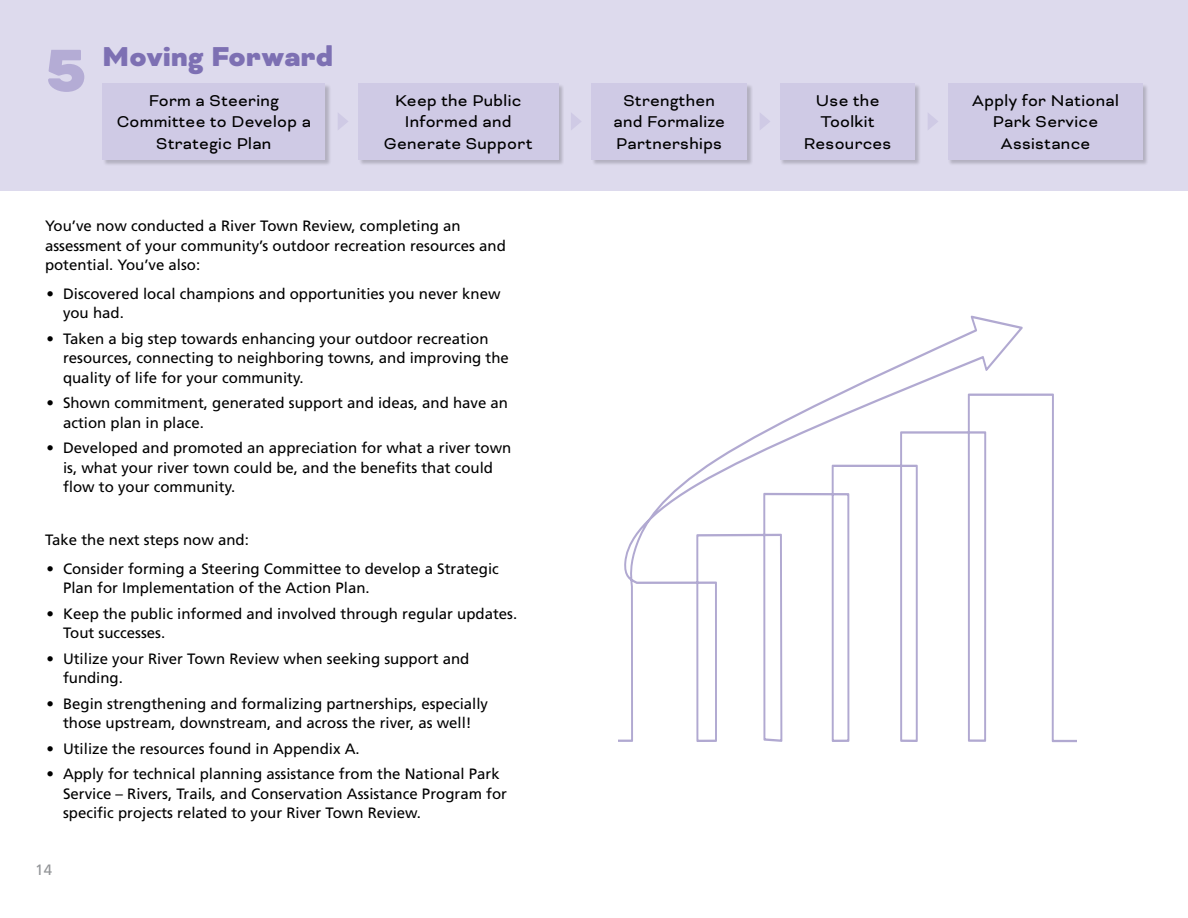
<style>
.page{position:relative;width:1188px;height:918px;background:#fff}
.page>*{position:absolute;margin:0;border:0;box-sizing:border-box;transform-origin:0 0}
.t1{font:900 69px "Bicyclette";color:#b4acd5}
.Flowchart_Step_Title{font:900 31.5px "Bicyclette";letter-spacing:.01em;color:#7d70b3}
.Flowchart_Substeps_H{font:18px/21.6px "Bicyclette";letter-spacing:.02em;color:#000;text-align:center}
.t2{font:15px/19.5px "Frutiger LT Std";color:#000}
.t3{font:15px "Frutiger LT Std";color:#939598}
</style>
<div class="page">
<div style="left:0;top:0;width:1188px;height:190px;background:#dddaed"></div>
<div style="left:103px;top:83px;width:228px;height:83px;background:#000;opacity:.19"></div>
<div style="left:103px;top:83px;width:222px;height:77px;background:#cfcae5"></div>
<div style="left:359px;top:84px;width:205px;height:82px;background:#000;opacity:.19"></div>
<div style="left:358px;top:83px;width:200px;height:77px;background:#cfcae5"></div>
<div style="left:780px;top:84px;width:141px;height:82px;background:#000;opacity:.19"></div>
<div style="left:780px;top:83px;width:135px;height:77px;background:#cfcae5"></div>
<div style="left:949px;top:84px;width:200px;height:82px;background:#000;opacity:.19"></div>
<div style="left:948px;top:83px;width:195px;height:77px;background:#cfcae5"></div>
<svg style="left:338px;top:113px;width:10px;height:17px"></svg>
<div style="left:591px;top:84px;width:162px;height:82px;background:#000;opacity:.19"></div>
<div style="left:591px;top:83px;width:156px;height:77px;background:#cfcae5"></div>
<svg style="left:760px;top:113px;width:10px;height:17px"></svg>
<svg style="left:571px;top:113px;width:10px;height:17px"></svg>
<svg style="left:928px;top:113px;width:10px;height:17px"></svg>
<svg style="left:618px;top:316px;width:459px;height:426px"></svg>
<p class="t1" style="left:46px;top:30px;width:42px">5</p>
<p class="Flowchart_Step_Title" style="left:103px;top:38px;width:232px">Moving Forward</p>
<p class="Flowchart_Substeps_H" style="left:117px;top:90px;width:196px">Form a Steering<br>Committee to Develop a<br>Strategic Plan</p>
<p class="Flowchart_Substeps_H" style="left:384px;top:90px;width:150px">Keep the Public<br>Informed and<br>Generate Support</p>
<p class="Flowchart_Substeps_H" style="left:804px;top:90px;width:89px">Use the<br>Toolkit<br>Resources</p>
<p class="Flowchart_Substeps_H" style="left:972px;top:90px;width:148px">Apply for National<br>Park Service<br>Assistance</p>
<p class="Flowchart_Substeps_H" style="left:613px;top:90px;width:113px">Strengthen and Formalize<br>Partnerships</p>
<p class="t2" style="left:45px;top:216px;width:462px">You’ve now conducted a River Town Review, completing an assessment of your community’s outdoor recreation resources and potential. You’ve also:</p>
<p class="t2" style="left:63px;top:284px;width:439px;text-indent:-16px">• Discovered local champions and opportunities you never knew you had.</p>
<p class="t2" style="left:63px;top:329px;width:447px;text-indent:-16px">• Taken a big step towards enhancing your outdoor recreation resources, connecting to neighboring towns, and improving the quality of life for your community.</p>
<p class="t2" style="left:63px;top:393px;width:447px;text-indent:-16px">• Shown commitment, generated support and ideas, and have an action plan in place.</p>
<p class="t2" style="left:63px;top:438px;width:450px;text-indent:-16px">• Developed and promoted an appreciation for what a river town is, what your river town could be, and the benefits that could flow to your community.</p>
<p class="t2" style="left:45px;top:530px;width:205px">Take the next steps now and:</p>
<p class="t2" style="left:63px;top:559px;width:437px;text-indent:-16px">• Consider forming a Steering Committee to develop a Strategic<br>Plan for Implementation of the Action Plan.</p>
<p class="t2" style="left:63px;top:604px;width:456px;text-indent:-16px">• Keep the public informed and involved through regular updates.<br>Tout successes.</p>
<p class="t2" style="left:63px;top:649px;width:408px;text-indent:-16px">• Utilize your River Town Review when seeking support and funding.</p>
<p class="t2" style="left:46px;top:694px;width:443px;text-align:center">• Begin strengthening and formalizing partnerships, especially those upstream, downstream, and across the river, as well!</p>
<p class="t2" style="left:46px;top:739px;width:315px">• Utilize the resources found in Appendix A.</p>
<p class="t2" style="left:63px;top:764px;width:446px;text-indent:-16px">• Apply for technical planning assistance from the National Park<br>Service – Rivers, Trails, and Conservation Assistance Program for specific projects related to your River Town Review.</p>
<p class="t3" style="left:35px;top:861px;width:19px">14</p>
</div>
